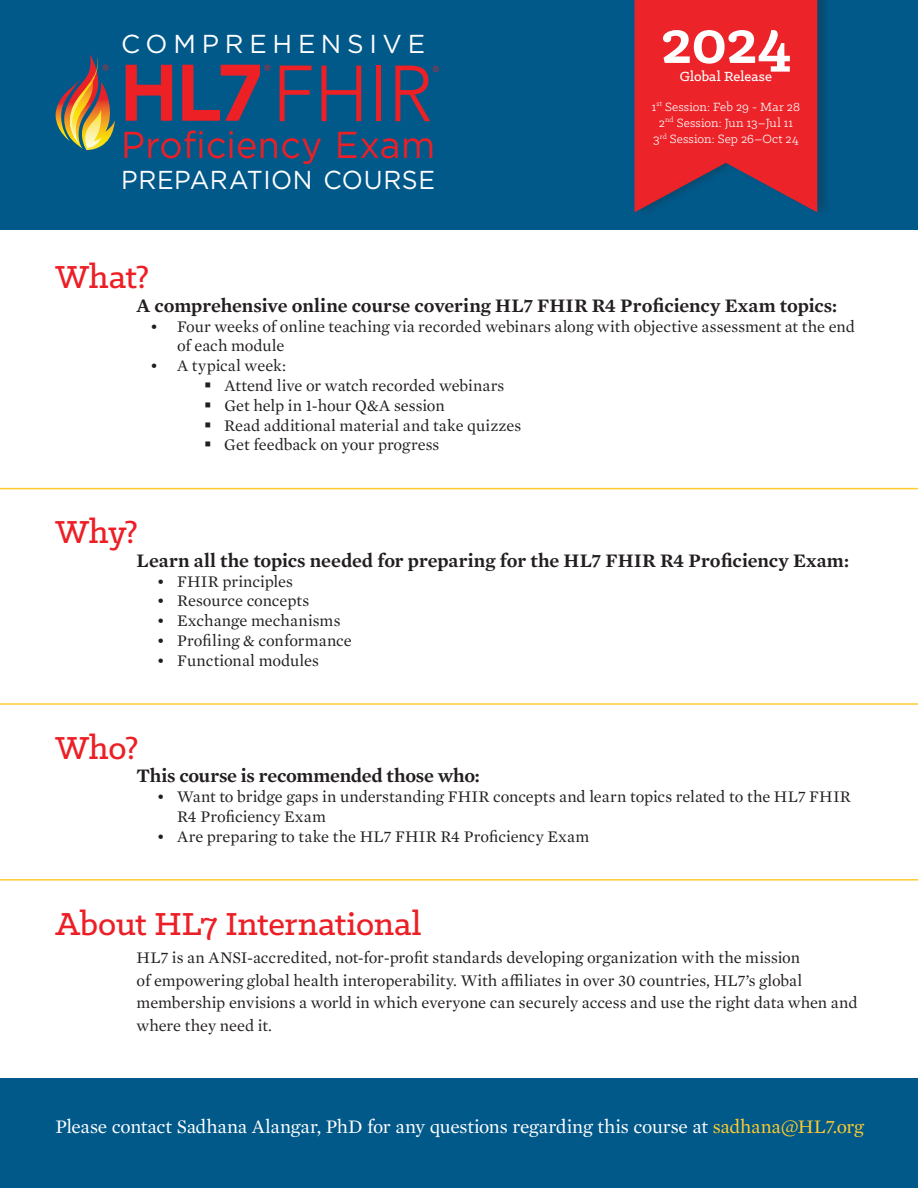
<style>
.page{position:relative;width:918px;height:1188px;background:#fff}
.page>*{position:absolute;margin:0;border:0;box-sizing:border-box;transform-origin:0 0}
.t1{font:700 67.5px "Klinic Slab";color:#fff}
.t2{font:37.5px "Gotham";letter-spacing:.005em;color:#ed1f26;scale:.96 1}
.t3{font:500 36px "Klinic Slab";letter-spacing:-.01em;color:#ed1f26}
.t4{font:25.95px "Gotham";letter-spacing:.035em;color:#fff;scale:.96 1}
.t5{font:25.95px "Gotham";letter-spacing:.22em;color:#fff}
.t6{font:600 19.5px "Mercury Text G1";letter-spacing:-.005em;color:#231f20}
.t7{font:19.5px "Mercury Text G1";letter-spacing:-.015em;color:#fff}
.t8{font:16.5px/19.8px "Mercury Text G1";letter-spacing:-.005em;color:#231f20}
.t9{font:500 15px "Klinic Slab";letter-spacing:.005em;color:#fff}
.t10{font:13.5px/16.2px "Klinic Slab";letter-spacing:.01em;color:#fff;text-align:center}
.t11{font:13.5px "Klinic Slab";color:#3c3c3d}
.s1{color:#fecb2f}
</style>
<div class="page">
<div style="left:0;top:1078px;width:918px;height:110px;background:#01598a"></div>
<div style="left:0;top:0;width:918px;height:230px;background:#01598a"></div>
<hr style="left:0;top:488px;width:918px;height:1px;background:#fecb2f">
<hr style="left:0;top:703px;width:918px;height:2px;background:#fecb2f">
<hr style="left:0;top:879px;width:918px;height:2px;background:#fecb2f">
<svg style="left:126px;top:65px;width:46px;height:56px"></svg>
<svg style="left:56px;top:54px;width:59px;height:96px"></svg>
<svg style="left:182px;top:65px;width:88px;height:56px"></svg>
<svg style="left:280px;top:66px;width:32px;height:55px"></svg>
<svg style="left:321px;top:66px;width:40px;height:55px"></svg>
<div style="left:376px;top:66px;width:5px;height:55px;background:#ed2026"></div>
<svg style="left:395px;top:66px;width:44px;height:55px"></svg>
<div style="left:633px;top:0;width:199px;height:220px;background:#231f20;opacity:.3"></div>
<svg style="left:634px;top:0;width:183px;height:212px;background:#cf2934"></svg>
<h3 class="t5" style="left:121px;top:27px;width:305px">COMPREHENSIVE</h3>
<h1 class="t1" style="left:661px;top:-2px;width:132px">2024</h1>
<p class="t9" style="left:680px;top:67px;width:94px">Global Release</p>
<p class="t10" style="left:652px;top:98px;width:150px">1<sup>st</sup> Session: Feb 29 - Mar 28<br>2<sup>nd</sup> Session: Jun 13–Jul 11<br>3<sup>rd</sup> Session: Sep 26–Oct 24</p>
<p class="t11" style="left:725px;top:163px;width:4px">.</p>
<h2 class="t2" style="left:121px;top:121px;width:329px">Proficiency Exam</h2>
<h3 class="t4" style="left:121px;top:163px;width:329px">PREPARATION COURSE</h3>
<h3 class="t3" style="left:56px;top:254px;width:95px">What?</h3>
<p class="t6" style="left:137px;top:291px;width:702px">A comprehensive online course covering HL7 FHIR R4 Proficiency Exam topics:</p>
<p class="t8" style="left:177px;top:315px;width:679px;text-indent:-27px">• Four weeks of online teaching via recorded webinars along with objective assessment at the end of each module</p>
<p class="t8" style="left:224px;top:355px;width:299px;text-indent:-74px">• A typical week:<br>Attend live or watch recorded webinars<br>Get help in 1-hour Q&amp;A session<br>Read additional material and take quizzes<br>Get feedback on your progress</p>
<h3 class="t3" style="left:56px;top:509px;width:84px">Why?</h3>
<p class="t6" style="left:137px;top:546px;width:714px">Learn all the topics needed for preparing for the HL7 FHIR R4 Proficiency Exam:</p>
<p class="t8" style="left:157px;top:570px;width:137px">• FHIR principles</p>
<p class="t8" style="left:157px;top:590px;width:154px">• Resource concepts</p>
<p class="t8" style="left:157px;top:610px;width:185px">• Exchange mechanisms</p>
<p class="t8" style="left:157px;top:630px;width:197px">• Profiling &amp; conformance</p>
<p class="t8" style="left:157px;top:650px;width:163px">• Functional modules</p>
<h3 class="t3" style="left:56px;top:724px;width:84px">Who?</h3>
<p class="t6" style="left:137px;top:761px;width:345px">This course is recommended those who:</p>
<p class="t8" style="left:177px;top:786px;width:675px;text-indent:-20px">• Want to bridge gaps in understanding FHIR concepts and learn topics related to the HL7 FHIR<br>R4 Proficiency Exam</p>
<p class="t8" style="left:157px;top:825px;width:434px">• Are preparing to take the HL7 FHIR R4 Proficiency Exam</p>
<h3 class="t3" style="left:56px;top:900px;width:368px">About HL7 International</h3>
<p class="t8" style="left:137px;top:945px;width:722px;line-height:22.5px">HL7 is an ANSI-accredited, not-for-profit standards developing organization with the mission<br>of empowering global health interoperability. With affiliates in over 30 countries, HL7’s global membership envisions a world in which everyone can securely access and use the right data when and where they need it.</p>
<p class="t7" style="left:56px;top:1113px;width:810px">Please contact Sadhana Alangar, PhD for any questions regarding this course at <span class="s1">sadhana@HL7.org</span></p>
</div>
